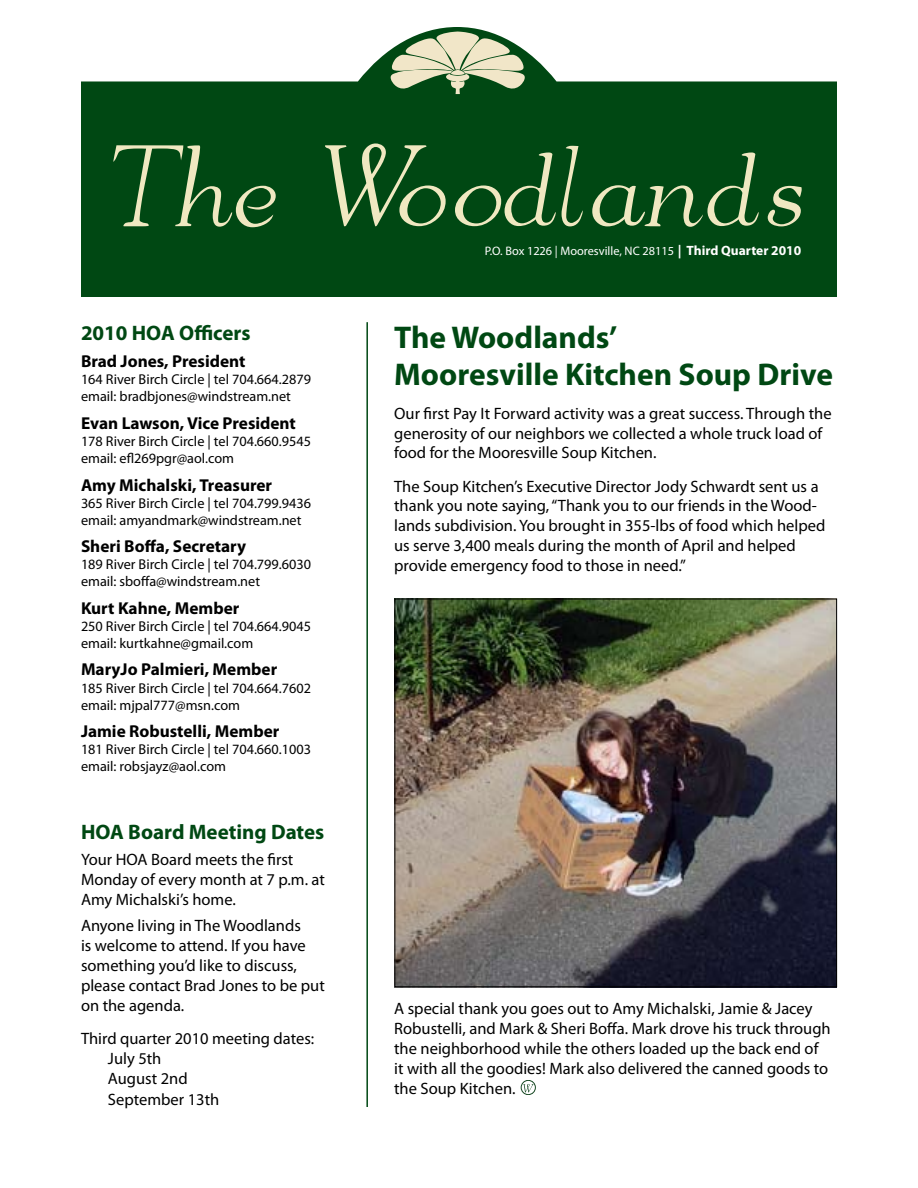
<style>
.page{position:relative;width:918px;height:1188px;background:#fff}
.page>*{position:absolute;margin:0;border:0;box-sizing:border-box;transform-origin:0 0}
.t1{font:700 31.5px/37.8px "Myriad Pro";color:#004813}
.t2{font:700 21px "Myriad Pro";color:#004813}
.t3{font:700 17.25px "Myriad Pro";color:#000}
.t4{font:16.5px/19.8px "Myriad Pro";color:#000}
.t5{font:14.25px/17.1px "Myriad Pro";color:#000}
.t6{font:12.3px "Myriad Pro";color:#fff}
.s1{font-weight:700;font-size:13.5px}
</style>
<div class="page">
<svg style="left:81px;top:27px;width:756px;height:270px;fill:#004813"></svg>
<svg style="left:390px;top:32px;width:135px;height:62px;background:#9fb18d"></svg>
<svg style="left:113px;top:145px;width:163px;height:82px;background:#286230"></svg>
<svg style="left:325px;top:143px;width:121px;height:83px;background:#386d3b"></svg>
<svg style="left:455px;top:152px;width:101px;height:74px;background:#2c6532"></svg>
<svg style="left:562px;top:146px;width:21px;height:80px;background:#396e3d"></svg>
<svg style="left:592px;top:152px;width:167px;height:75px;background:#286330"></svg>
<svg style="left:768px;top:186px;width:34px;height:40px"></svg>
<hr style="left:366px;top:322px;width:2px;height:785px;background:#004813">
<div style="left:521px;top:1080px;width:15px;height:15px;border:1px solid #164822;border-radius:50%"></div>
<svg style="left:523px;top:1084px;width:11px;height:9px"></svg>
<img style="left:396px;top:601px;width:439px;height:384px">
<p class="t2" style="left:81px;top:319px;width:171px">2010 HOA Officers</p>
<p class="t3" style="left:81px;top:350px;width:166px">Brad Jones, President</p>
<p class="t5" style="left:81px;top:371px;width:232px">164 River Birch Circle | tel 704.664.2879 email: bradbjones@windstream.net</p>
<p class="t3" style="left:81px;top:412px;width:216px">Evan Lawson, Vice President</p>
<p class="t5" style="left:81px;top:432px;width:232px">178 River Birch Circle | tel 704.660.9545 email: efl269pgr@aol.com</p>
<p class="t3" style="left:81px;top:473px;width:193px">Amy Michalski, Treasurer</p>
<p class="t5" style="left:81px;top:494px;width:232px">365 River Birch Circle | tel 704.799.9436 email: amyandmark@windstream.net</p>
<p class="t3" style="left:81px;top:535px;width:167px">Sheri Boffa, Secretary</p>
<p class="t5" style="left:81px;top:556px;width:232px">189 River Birch Circle | tel 704.799.6030 email: sboffa@windstream.net</p>
<p class="t3" style="left:81px;top:597px;width:160px">Kurt Kahne, Member</p>
<p class="t5" style="left:81px;top:617px;width:232px">250 River Birch Circle | tel 704.664.9045 email: kurtkahne@gmail.com</p>
<p class="t3" style="left:81px;top:658px;width:198px">MaryJo Palmieri, Member</p>
<p class="t5" style="left:81px;top:679px;width:232px">185 River Birch Circle | tel 704.664.7602 email: mjpal777@msn.com</p>
<p class="t3" style="left:81px;top:720px;width:200px">Jamie Robustelli, Member</p>
<p class="t5" style="left:81px;top:741px;width:232px">181 River Birch Circle | tel 704.660.1003 email: robsjayz@aol.com</p>
<p class="t2" style="left:81px;top:818px;width:245px">HOA Board Meeting Dates</p>
<p class="t4" style="left:81px;top:850px;width:246px">Your HOA Board meets the first<br>Monday of every month at 7 p.m. at<br>Amy Michalski’s home.</p>
<p class="t4" style="left:81px;top:916px;width:245px">Anyone living in The Woodlands<br>is welcome to attend. If you have something you’d like to discuss, please contact Brad Jones to be put on the agenda.</p>
<p class="t4" style="left:108px;top:1028px;width:208px;text-indent:-27px">Third quarter 2010 meeting dates:<br>July 5th<br>August 2nd</p>
<p class="t4" style="left:108px;top:1089px;width:113px">September 13th</p>
<p class="t6" style="left:485px;top:243px;width:318px">P.O. Box 1226 | Mooresville, NC 28115 <span class="s1">| Third Quarter 2010</span></p>
<h1 class="t1" style="left:394px;top:317px;width:440px">The Woodlands’<br>Mooresville Kitchen Soup Drive</h1>
<p class="t4" style="left:394px;top:403px;width:439px">Our first Pay It Forward activity was a great success. Through the generosity of our neighbors we collected a whole truck load of food for the Mooresville Soup Kitchen.</p>
<p class="t4" style="left:394px;top:476px;width:433px">The Soup Kitchen’s Executive Director Jody Schwardt sent us a thank you note saying, “Thank you to our friends in the Wood&shy;lands subdivision. You brought in 355-lbs of food which helped us serve 3,400 meals during the month of April and helped provide emergency food to those in need.”</p>
<p class="t4" style="left:394px;top:999px;width:438px">A special thank you goes out to Amy Michalski, Jamie &amp; Jacey Robustelli, and Mark &amp; Sheri Boffa. Mark drove his truck through the neighborhood while the others loaded up the back end of it with all the goodies! Mark also delivered the canned goods to the Soup Kitchen.</p>
</div>
